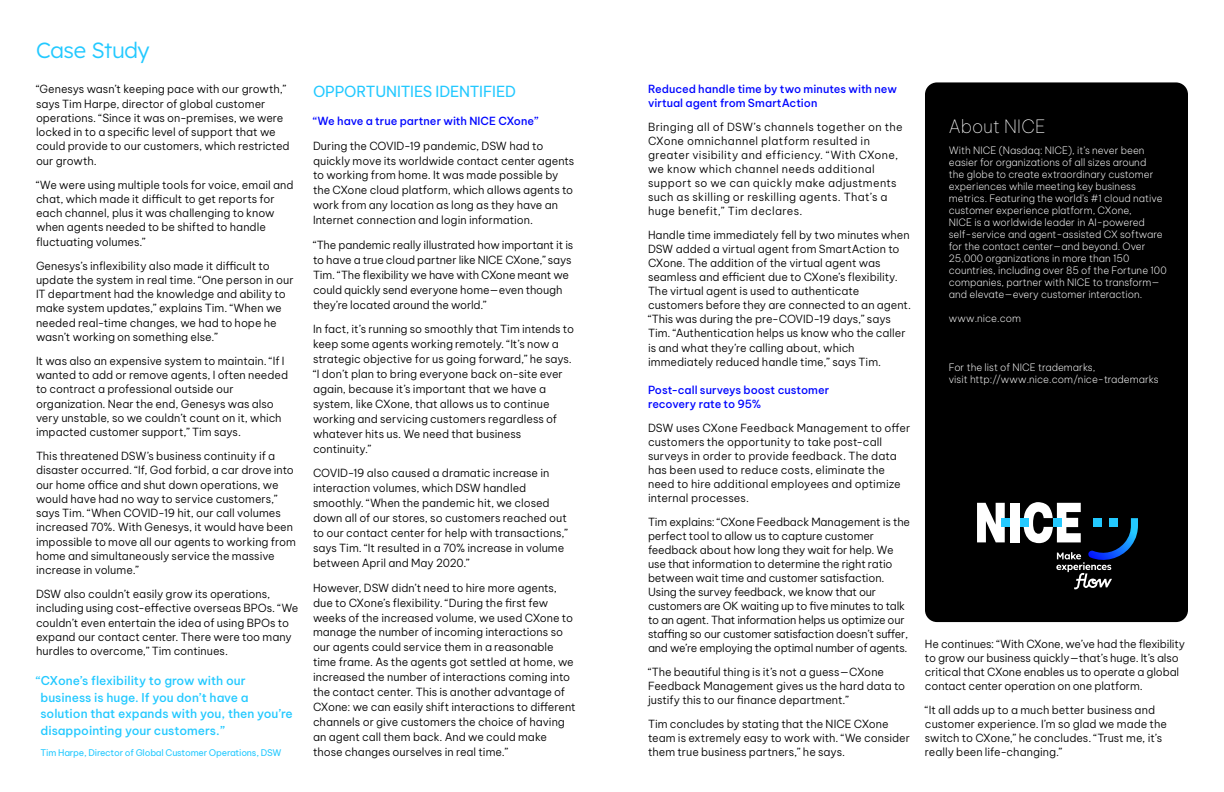
<style>
.page{position:relative;width:1224px;height:792px;background:#fff}
.page>*{position:absolute;margin:0;border:0;box-sizing:border-box;transform-origin:0 0}
.t1{font:300 22px "Lexend";letter-spacing:-.02em;color:#23c9ff}
.about_NICE{font:100 18px "Be Vietnam Pro";color:#fff}
.CAPS_title_14_16_whi{font:15px "Be Vietnam Pro";letter-spacing:-.02em;color:#23c9ff}
.t2{font:500 12px/16.8px "Be Vietnam Pro";color:#23c9ff}
.Body_Text_Light_11{font:300 11px/14.9px "Be Vietnam Pro";color:#000}
.Body_Text_Light_11-2{font:300 11px/14px "Be Vietnam Pro";letter-spacing:-.02em;color:#000}
.Body_Text_Light_11-3{font:300 11px/14px "Be Vietnam Pro";letter-spacing:.03em;color:#000}
.Subhead{font:500 11px/14px "Be Vietnam Pro";color:#0006ff}
.about_NICE_10_12{font:200 10px/12px "Be Vietnam Pro";color:#fff}
.Quote_by{font:9px "Be Vietnam Pro";letter-spacing:-.02em;color:#23c9ff}
</style>
<div class="page">
<div style="left:925px;top:82px;width:263px;height:540px;background:#000;border-radius:12px"></div>
<div style="left:1010px;top:503px;width:10px;height:39px;background:#fff"></div>
<svg style="left:977px;top:503px;width:28px;height:39px"></svg>
<div style="left:1020px;top:518px;width:8px;height:9px;background:#23c9ff"></div>
<div style="left:1002px;top:518px;width:8px;height:9px;background:#23c9ff"></div>
<svg style="left:1023px;top:502px;width:115px;height:87px"></svg>
<h1 class="t1" style="left:36px;top:34px;width:115px">Case Study</h1>
<p class="Body_Text_Light_11" style="left:36px;top:81px;width:255px;line-height:14.3px">“Genesys wasn’t keeping pace with our growth,” says Tim Harpe, director of global customer operations. “Since it was on-premises, we were locked in to a specific level of support that we could provide to our customers, which restricted our growth.</p>
<p class="Body_Text_Light_11" style="left:36px;top:176px;width:259px;line-height:14.3px">“We were using multiple tools for voice, email and chat, which made it difficult to get reports for each channel, plus it was challenging to know when agents needed to be shifted to handle fluctuating volumes.”</p>
<p class="Body_Text_Light_11" style="left:36px;top:257px;width:259px;line-height:14.3px">Genesys’s inflexibility also made it difficult to update the system in real time. “One person in our IT department had the knowledge and ability to make system updates,” explains Tim. “When we needed real-time changes, we had to hope he wasn’t working on something else.”</p>
<p class="Body_Text_Light_11" style="left:36px;top:353px;width:254px;line-height:14.3px">It was also an expensive system to maintain. “If I wanted to add or remove agents, I often needed to contract a professional outside our organization. Near the end, Genesys was also very unstable, so we couldn’t count on it, which impacted customer support,” Tim says.</p>
<p class="Body_Text_Light_11" style="left:36px;top:448px;width:261px;line-height:14.3px">This threatened DSW’s business continuity if a disaster occurred. “If, God forbid, a car drove into our home office and shut down operations, we would have had no way to service customers,” says Tim. “When COVID-19 hit, our call volumes increased 70%. With Genesys, it would have been impossible to move all our agents to working from home and simultaneously service the massive increase in volume.”</p>
<p class="Body_Text_Light_11" style="left:36px;top:586px;width:264px;line-height:14.3px">DSW also couldn’t easily grow its operations, including using cost-effective overseas BPOs. “We couldn’t even entertain the idea of using BPOs to expand our contact center. There were too many hurdles to overcome,” Tim continues.</p>
<p class="t2" style="left:41px;top:671px;width:254px;text-indent:-5px">“CXone’s flexibility to grow with our business is huge. If you don’t have a solution that expands with you, then you’re disappointing your customers.”</p>
<p class="Quote_by" style="left:41px;top:745px;width:243px">Tim Harpe, Director of Global Customer Operations, DSW</p>
<p class="CAPS_title_14_16_whi" style="left:313px;top:79px;width:204px">OPPORTUNITIES IDENTIFIED</p>
<p class="Subhead" style="left:313px;top:113px;width:227px">“We have a true partner with NICE CXone”</p>
<p class="Body_Text_Light_11" style="left:313px;top:137px;width:263px">During the COVID-19 pandemic, DSW had to quickly move its worldwide contact center agents to working from home. It was made possible by the CXone cloud platform, which allows agents to work from any location as long as they have an Internet connection and login information.</p>
<p class="Body_Text_Light_11" style="left:313px;top:236px;width:262px">“The pandemic really illustrated how important it is to have a true cloud partner like NICE CXone,” says Tim. “The flexibility we have with CXone meant we could quickly send everyone home—even though they’re located around the world.”</p>
<p class="Body_Text_Light_11" style="left:313px;top:321px;width:263px">In fact, it’s running so smoothly that Tim intends to keep some agents working remotely. “It’s now a strategic objective for us going forward,” he says. “I don’t plan to bring everyone back on-site ever again, because it’s important that we have a system, like CXone, that allows us to continue working and servicing customers regardless of whatever hits us. We need that business continuity.”</p>
<p class="Body_Text_Light_11" style="left:313px;top:465px;width:256px">COVID-19 also caused a dramatic increase in interaction volumes, which DSW handled smoothly. “When the pandemic hit, we closed down all of our stores, so customers reached out to our contact center for help with transactions,” says Tim. “It resulted in a 70% increase in volume between April and May 2020.”</p>
<p class="Body_Text_Light_11" style="left:313px;top:579px;width:264px">However, DSW didn’t need to hire more agents, due to CXone’s flexibility. “During the first few weeks of the increased volume, we used CXone to manage the number of incoming interactions so our agents could service them in a reasonable time frame. As the agents got settled at home, we increased the number of interactions coming into the contact center. This is another advantage of CXone: we can easily shift interactions to different channels or give customers the choice of having an agent call them back. And we could make those changes ourselves in real time.”</p>
<p class="Subhead" style="left:648px;top:81px;width:250px">Reduced handle time by two minutes with new virtual agent from SmartAction</p>
<p class="Body_Text_Light_11-3" style="left:648px;top:119px;width:256px">Bringing all of DSW’s channels together on the CXone omnichannel platform resulted in greater visibility and efficiency. “With CXone, we know which channel needs additional support so we can quickly make adjustments such as skilling or reskilling agents. That’s a huge benefit,” Tim declares.</p>
<p class="Body_Text_Light_11" style="left:648px;top:227px;width:265px;line-height:14px">Handle time immediately fell by two minutes when DSW added a virtual agent from SmartAction to CXone. The addition of the virtual agent was seamless and efficient due to CXone’s flexibility.<br>The virtual agent is used to authenticate customers before they are connected to an agent. “This was during the pre-COVID-19 days,” says Tim. “Authentication helps us know who the caller is and what they’re calling about, which immediately reduced handle time,” says Tim.</p>
<p class="Subhead" style="left:648px;top:382px;width:183px">Post-call surveys boost customer recovery rate to 95%</p>
<p class="Body_Text_Light_11" style="left:648px;top:420px;width:264px;line-height:14px">DSW uses CXone Feedback Management to offer customers the opportunity to take post-call surveys in order to provide feedback. The data has been used to reduce costs, eliminate the need to hire additional employees and optimize internal processes.</p>
<p class="Body_Text_Light_11-2" style="left:648px;top:514px;width:264px">Tim explains: “CXone Feedback Management is the perfect tool to allow us to capture customer feedback about how long they wait for help. We use that information to determine the right ratio between wait time and customer satisfaction.<br>Using the survey feedback, we know that our customers are OK waiting up to five minutes to talk to an agent. That information helps us optimize our staffing so our customer satisfaction doesn’t suffer, and we’re employing the optimal number of agents.</p>
<p class="Body_Text_Light_11" style="left:648px;top:664px;width:259px;line-height:14px">“The beautiful thing is it’s not a guess—CXone<br>Feedback Management gives us the hard data to justify this to our finance department.”</p>
<p class="Body_Text_Light_11" style="left:648px;top:716px;width:263px;line-height:14px">Tim concludes by stating that the NICE CXone team is extremely easy to work with. “We consider them true business partners,” he says.</p>
<p class="about_NICE" style="left:949px;top:113px;width:98px">About NICE</p>
<p class="about_NICE_10_12" style="left:949px;top:144px;width:219px">With NICE (Nasdaq: NICE), it’s never been easier for organizations of all sizes around<br>the globe to create extraordinary customer experiences while meeting key business metrics. Featuring the world’s #1 cloud native customer experience platform, CXone,<br>NICE is a worldwide leader in AI-powered self-service and agent-assisted CX software for the contact center—and beyond. Over 25,000 organizations in more than 150 countries, including over 85 of the Fortune 100 companies, partner with NICE to transform— and elevate—every customer interaction.</p>
<p class="about_NICE_10_12" style="left:949px;top:312px;width:74px">www.nice.com</p>
<p class="about_NICE_10_12" style="left:949px;top:360px;width:211px">For the list of NICE trademarks,<br>visit http://www.nice.com/nice-trademarks</p>
<p class="Body_Text_Light_11" style="left:925px;top:636px;width:262px;line-height:14px">He continues: “With CXone, we’ve had the flexibility to grow our business quickly—that’s huge. It’s also critical that CXone enables us to operate a global contact center operation on one platform.</p>
<p class="Body_Text_Light_11" style="left:925px;top:702px;width:243px;line-height:14px">“It all adds up to a much better business and customer experience. I’m so glad we made the switch to CXone,” he concludes. “Trust me, it’s really been life-changing.”</p>
</div>
